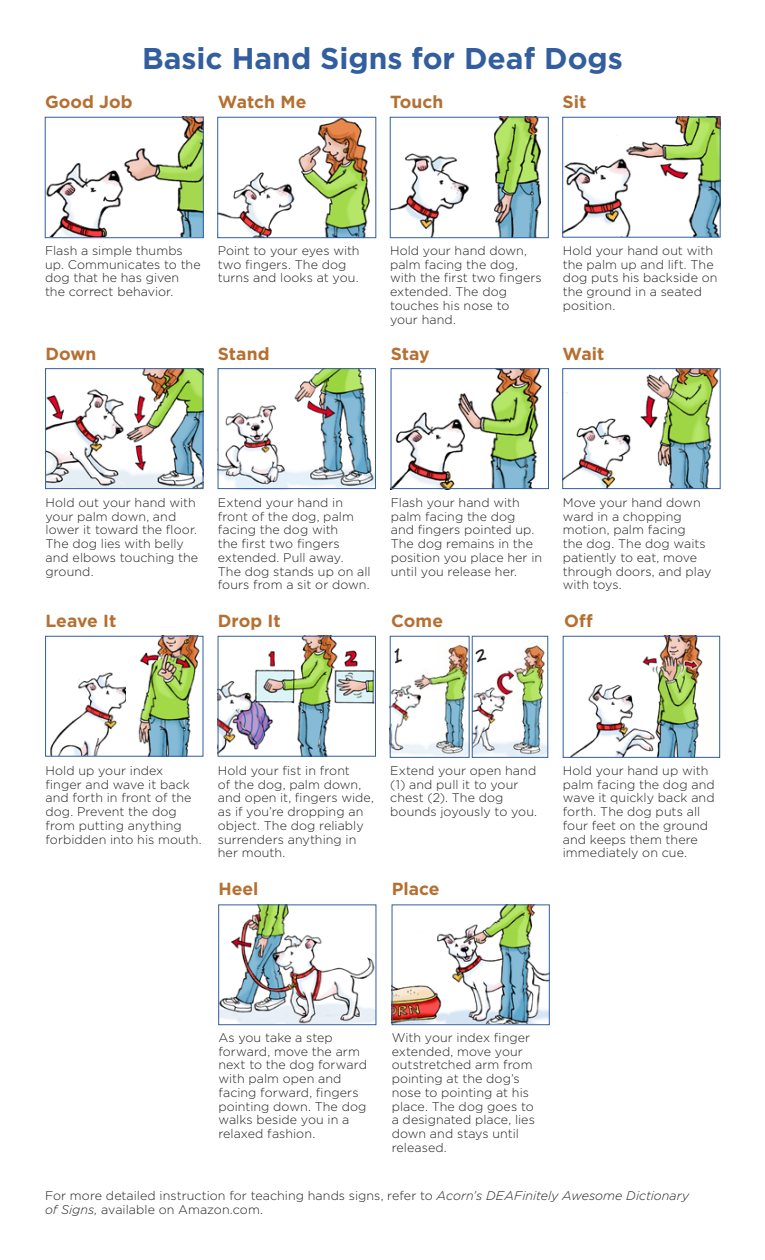
<style>
.page{position:relative;width:765px;height:1260px;background:#fff}
.page>*{position:absolute;margin:0;border:0;box-sizing:border-box;transform-origin:0 0}
.page_title{font:700 30px "Gotham";color:#325e9f}
.t1{font:700 20.25px "J Campbell";color:#231f20}
.subhead{font:700 17.5px "Gotham";color:#b56f31}
.text{font:300 12.5px/13.8px "Gotham";letter-spacing:.005em;color:#231f20}
.s1{font-style:italic}
</style>
<div class="page">
<img style="left:219px;top:119px;width:151px;height:117px">
<img style="left:494px;top:119px;width:48px;height:117px">
<img style="left:392px;top:153px;width:77px;height:83px">
<img style="left:124px;top:119px;width:78px;height:117px">
<img style="left:125px;top:370px;width:76px;height:117px">
<img style="left:125px;top:638px;width:75px;height:117px">
<img style="left:571px;top:638px;width:132px;height:118px">
<img style="left:220px;top:907px;width:154px;height:116px">
<img style="left:394px;top:907px;width:154px;height:116px">
<img style="left:472px;top:370px;width:70px;height:117px">
<img style="left:47px;top:389px;width:78px;height:98px">
<img style="left:50px;top:672px;width:75px;height:83px">
<img style="left:564px;top:119px;width:154px;height:117px">
<img style="left:564px;top:370px;width:154px;height:117px">
<img style="left:392px;top:685px;width:17px;height:69px">
<img style="left:474px;top:689px;width:14px;height:66px">
<img style="left:409px;top:644px;width:58px;height:112px">
<img style="left:488px;top:644px;width:58px;height:112px">
<img style="left:47px;top:162px;width:77px;height:74px">
<img style="left:220px;top:370px;width:154px;height:117px">
<img style="left:220px;top:638px;width:114px;height:117px">
<img style="left:334px;top:640px;width:40px;height:64px">
<img style="left:393px;top:393px;width:79px;height:94px">
<div style="left:45px;top:368px;width:158px;height:121px;border:1px solid #325e9f"></div>
<div style="left:45px;top:636px;width:158px;height:121px;border:1px solid #325e9f"></div>
<div style="left:562px;top:117px;width:158px;height:121px;border:1px solid #325e9f"></div>
<div style="left:562px;top:368px;width:158px;height:121px;border:1px solid #325e9f"></div>
<div style="left:45px;top:117px;width:159px;height:121px;border:1px solid #325e9f"></div>
<div style="left:218px;top:905px;width:158px;height:120px;border:1px solid #325e9f"></div>
<div style="left:392px;top:905px;width:158px;height:120px;border:1px solid #325e9f"></div>
<div style="left:563px;top:636px;width:157px;height:122px;border:1px solid #325e9f"></div>
<div style="left:218px;top:368px;width:158px;height:121px;border:1px solid #325e9f"></div>
<div style="left:218px;top:636px;width:158px;height:121px;border:1px solid #325e9f"></div>
<div style="left:391px;top:368px;width:158px;height:121px;border:1px solid #325e9f"></div>
<div style="left:390px;top:117px;width:159px;height:121px;border:1px solid #325e9f"></div>
<div style="left:217px;top:117px;width:159px;height:121px;border:1px solid #325e9f"></div>
<div style="left:472px;top:636px;width:76px;height:122px;border:1px solid #325e9f"></div>
<div style="left:390px;top:636px;width:79px;height:122px;border:1px solid #325e9f"></div>
<p class="page_title" style="left:142px;top:40px;width:482px">Basic Hand Signs for Deaf Dogs</p>
<p class="subhead" style="left:45px;top:91px;width:89px">Good Job</p>
<p class="subhead" style="left:218px;top:91px;width:90px">Watch Me</p>
<p class="subhead" style="left:390px;top:91px;width:55px">Touch</p>
<p class="subhead" style="left:563px;top:91px;width:25px">Sit</p>
<p class="text" style="left:45px;top:244px;width:157px">Flash a simple thumbs up. Communicates to the dog that he has given the correct behavior.</p>
<p class="text" style="left:390px;top:244px;width:153px">Hold your hand down, palm facing the dog, with the first two fingers extended. The dog touches his nose to<br>your hand.</p>
<p class="text" style="left:218px;top:244px;width:143px">Point to your eyes with two fingers. The dog turns and looks at you.</p>
<p class="text" style="left:563px;top:244px;width:156px">Hold your hand out with the palm up and lift. The dog puts his backside on the ground in a seated position.</p>
<p class="subhead" style="left:46px;top:343px;width:52px">Down</p>
<p class="subhead" style="left:218px;top:343px;width:53px">Stand</p>
<p class="subhead" style="left:391px;top:343px;width:40px">Stay</p>
<p class="subhead" style="left:563px;top:343px;width:43px">Wait</p>
<p class="text" style="left:46px;top:495px;width:154px">Hold out your hand with your palm down, and lower it toward the floor.<br>The dog lies with belly and elbows touching the ground.</p>
<p class="text" style="left:218px;top:495px;width:154px">Extend your hand in front of the dog, palm facing the dog with<br>the first two fingers extended. Pull away.<br>The dog stands up on all fours from a sit or down.</p>
<p class="text" style="left:391px;top:495px;width:153px">Flash your hand with palm facing the dog<br>and fingers pointed up.<br>The dog remains in the position you place her in until you release her.</p>
<p class="text" style="left:563px;top:495px;width:150px">Move your hand down ward in a chopping motion, palm facing<br>the dog. The dog waits patiently to eat, move through doors, and play with toys.</p>
<p class="subhead" style="left:46px;top:610px;width:72px">Leave It</p>
<p class="subhead" style="left:564px;top:610px;width:30px">Off</p>
<p class="subhead" style="left:391px;top:610px;width:53px">Come</p>
<p class="subhead" style="left:218px;top:610px;width:65px">Drop It</p>
<p class="t1" style="left:394px;top:646px;width:10px">1</p>
<p class="t1" style="left:475px;top:646px;width:13px">2</p>
<p class="text" style="left:218px;top:763px;width:158px">Hold your fist in front<br>of the dog, palm down, and open it, fingers wide, as if you’re dropping an object. The dog reliably surrenders anything in her mouth.</p>
<p class="text" style="left:46px;top:763px;width:158px">Hold up your index finger and wave it back and forth in front of the dog. Prevent the dog from putting anything forbidden into his mouth.</p>
<p class="text" style="left:563px;top:763px;width:153px">Hold your hand up with palm facing the dog and wave it quickly back and forth. The dog puts all four feet on the ground and keeps them there immediately on cue.</p>
<p class="text" style="left:390px;top:763px;width:148px">Extend your open hand (1) and pull it to your chest (2). The dog bounds joyously to you.</p>
<p class="subhead" style="left:218px;top:879px;width:42px">Heel</p>
<p class="subhead" style="left:392px;top:879px;width:49px">Place</p>
<p class="text" style="left:218px;top:1031px;width:150px">As you take a step forward, move the arm next to the dog forward with palm open and facing forward, fingers pointing down. The dog walks beside you in a relaxed fashion.</p>
<p class="text" style="left:392px;top:1031px;width:145px">With your index finger extended, move your outstretched arm from pointing at the dog’s nose to pointing at his place. The dog goes to a designated place, lies down and stays until released.</p>
<p class="text" style="left:45px;top:1189px;width:646px">For more detailed instruction for teaching hands signs, refer to <span class="s1">Acorn’s DEAFinitely Awesome Dictionary of Signs,</span> available on Amazon.com.</p>
</div>
